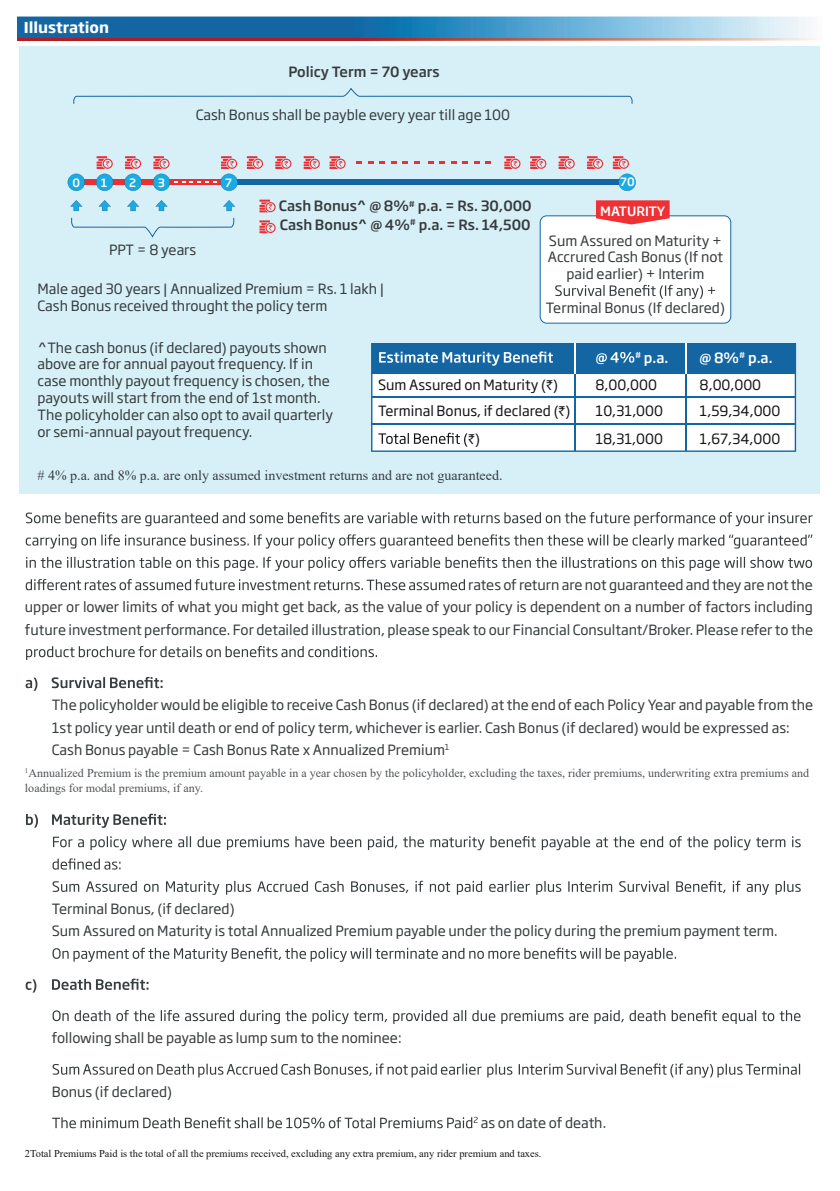
<style>
.page{position:relative;width:840px;height:1191px;background:#fff}
.page>*{position:absolute;margin:0;border:0;box-sizing:border-box;transform-origin:0 0}
.t1{font:700 14.8px "Soho Gothic Pro";color:#fff}
.t2{font:14px/16.8px "Soho Gothic Pro";color:#373c3e}
.t3{font:14px/25.6px "Soho Gothic Pro";color:#171419}
.t4{font:500 14px/18.6px "Soho Gothic Pro";color:#373c3e}
.t5{font:14px "Times New Roman";color:#373c3e}
.t6{font:500 14px "Soho Gothic Pro";color:#fff}
.t7{font:14px "Rupee";color:#171419}
.t8{font:500 12.8px "Soho Gothic Pro";color:#fff}
.t9{font:12px/14.4px "Times New Roman";color:#505457}
.t10{font:500 11.4px "Soho Gothic Pro";color:#fff}
.t11{font:10.4px "Times New Roman";color:#171419}
.s1{font-family:"Rupee"}
.s2{font-family:"Soho Gothic Pro"}
</style>
<div class="page">
<svg style="left:26px;top:677px;width:136px;height:14px"></svg>
<svg style="left:26px;top:813px;width:140px;height:15px"></svg>
<svg style="left:53px;top:836px;width:747px;height:14px"></svg>
<svg style="left:52px;top:858px;width:68px;height:11px"></svg>
<svg style="left:52px;top:880px;width:748px;height:15px"></svg>
<svg style="left:52px;top:947px;width:623px;height:14px"></svg>
<svg style="left:26px;top:978px;width:122px;height:14px"></svg>
<svg style="left:52px;top:1010px;width:748px;height:14px"></svg>
<svg style="left:52px;top:1063px;width:747px;height:14px"></svg>
<svg style="left:52px;top:1117px;width:420px;height:11px"></svg>
<img style="left:17px;top:17px;width:799px;height:24px">
<img style="left:17px;top:39px;width:799px;height:1px">
<div style="left:19px;top:46px;width:800px;height:447px;background:#d7f0f8"></div>
<svg style="left:73px;top:88px;width:559px;height:16px"></svg>
<div style="left:72px;top:180px;width:164px;height:5px;background:#ee2e33"></div>
<div style="left:232px;top:180px;width:400px;height:5px;background:#1466a3"></div>
<svg style="left:539px;top:200px;width:191px;height:124px;background:#f2e9eb"></svg>
<svg style="left:68px;top:174px;width:17px;height:17px"></svg>
<svg style="left:356px;top:161px;width:5px;height:3px"></svg>
<svg style="left:368px;top:161px;width:5px;height:3px"></svg>
<svg style="left:379px;top:161px;width:5px;height:3px"></svg>
<svg style="left:391px;top:161px;width:5px;height:3px"></svg>
<svg style="left:402px;top:161px;width:6px;height:3px"></svg>
<svg style="left:414px;top:161px;width:5px;height:3px"></svg>
<svg style="left:428px;top:161px;width:5px;height:3px"></svg>
<svg style="left:439px;top:161px;width:6px;height:3px"></svg>
<svg style="left:451px;top:161px;width:5px;height:3px"></svg>
<svg style="left:462px;top:161px;width:6px;height:3px"></svg>
<svg style="left:474px;top:161px;width:5px;height:3px"></svg>
<svg style="left:485px;top:161px;width:6px;height:3px"></svg>
<svg style="left:71px;top:218px;width:163px;height:20px"></svg>
<svg style="left:70px;top:200px;width:12px;height:11px"></svg>
<svg style="left:98px;top:200px;width:13px;height:11px"></svg>
<svg style="left:127px;top:200px;width:12px;height:11px"></svg>
<svg style="left:155px;top:200px;width:12px;height:11px"></svg>
<svg style="left:223px;top:200px;width:12px;height:11px"></svg>
<svg style="left:96px;top:156px;width:17px;height:35px"></svg>
<svg style="left:124px;top:156px;width:18px;height:35px"></svg>
<svg style="left:247px;top:156px;width:16px;height:13px"></svg>
<svg style="left:259px;top:200px;width:16px;height:12px"></svg>
<svg style="left:259px;top:220px;width:16px;height:13px"></svg>
<svg style="left:275px;top:156px;width:16px;height:13px"></svg>
<svg style="left:303px;top:156px;width:16px;height:13px"></svg>
<svg style="left:329px;top:156px;width:16px;height:13px"></svg>
<svg style="left:153px;top:156px;width:84px;height:35px"></svg>
<svg style="left:530px;top:156px;width:16px;height:13px"></svg>
<svg style="left:558px;top:156px;width:16px;height:13px"></svg>
<svg style="left:587px;top:156px;width:15px;height:13px"></svg>
<svg style="left:612px;top:156px;width:23px;height:35px"></svg>
<svg style="left:504px;top:156px;width:16px;height:13px"></svg>
<div style="left:371px;top:343px;width:424px;height:109px;background:#fff"></div>
<div style="left:371px;top:344px;width:424px;height:30px;background:#1466a3"></div>
<hr style="left:371px;top:397px;width:424px;height:1px;background:#1466a3">
<hr style="left:574px;top:374px;width:1px;height:77px;background:#1466a3">
<hr style="left:574px;top:344px;width:1px;height:30px;background:#fff">
<hr style="left:685px;top:374px;width:1px;height:77px;background:#1466a3">
<hr style="left:685px;top:344px;width:1px;height:30px;background:#fff">
<hr style="left:371px;top:423px;width:424px;height:2px;background:#1466a3">
<svg style="left:379px;top:351px;width:255px;height:14px"></svg>
<svg style="left:378px;top:433px;width:89px;height:14px"></svg>
<svg style="left:26px;top:512px;width:786px;height:14px"></svg>
<svg style="left:26px;top:534px;width:786px;height:14px"></svg>
<svg style="left:26px;top:557px;width:785px;height:14px"></svg>
<svg style="left:26px;top:579px;width:438px;height:11px"></svg>
<svg style="left:26px;top:646px;width:351px;height:14px"></svg>
<p class="t1" style="left:24px;top:16px;width:87px">Illustration</p>
<p class="t4" style="left:288px;top:61px;width:153px">Policy Term = 70 years</p>
<p class="t2" style="left:196px;top:105px;width:316px">Cash Bonus shall be payble every year till age 100</p>
<p class="t10" style="left:72px;top:174px;width:9px">0</p>
<p class="t10" style="left:101px;top:174px;width:8px">1</p>
<p class="t10" style="left:129px;top:174px;width:9px">2</p>
<p class="t10" style="left:158px;top:174px;width:9px">3</p>
<p class="t10" style="left:225px;top:174px;width:8px">7</p>
<p class="t10" style="left:620px;top:173px;width:16px">70</p>
<p class="t4" style="left:279px;top:196px;width:254px">Cash Bonus^ @ 8%<sup>#</sup> p.a. = Rs. 30,000<br>Cash Bonus^ @ 4%<sup>#</sup> p.a. = Rs. 14,500</p>
<p class="t8" style="left:599px;top:201px;width:67px">MATURITY</p>
<p class="t2" style="left:547px;top:231px;width:176px;text-align:center">Sum Assured on Maturity +<br>Accrured Cash Bonus (If not paid earlier) + Interim</p>
<p class="t2" style="left:545px;top:298px;width:180px">Terminal Bonus (If declared)</p>
<p class="t2" style="left:109px;top:241px;width:89px">PPT = 8 years</p>
<p class="t2" style="left:37px;top:280px;width:348px">Male aged 30 years | Annualized Premium = Rs. 1 lakh |<br>Cash Bonus received throught the policy term</p>
<p class="t2" style="left:37px;top:338px;width:297px">^The cash bonus (if declared) payouts shown above are for annual payout frequency. If in case monthly payout frequency is chosen, the payouts will start from the end of 1st month.<br>The policyholder can also opt to avail quarterly or semi-annual payout frequency.</p>
<p class="t6" style="left:634px;top:346px;width:35px"><sup>#</sup> p.a.</p>
<p class="t6" style="left:699px;top:346px;width:74px">@ 8%<sup>#</sup> p.a.</p>
<p class="t3" style="left:378px;top:371px;width:194px">Sum Assured on Maturity (<span class="s1">`</span>)<br>Terminal Bonus, if declared (<span class="s1">`</span>)</p>
<p class="t7" style="left:468px;top:432px;width:13px">`<span class="s2">)</span></p>
<p class="t3" style="left:595px;top:371px;width:69px">8,00,000<br>10,31,000</p>
<p class="t3" style="left:595px;top:425px;width:69px">18,31,000</p>
<p class="t3" style="left:699px;top:371px;width:82px">8,00,000<br>1,59,34,000</p>
<p class="t3" style="left:699px;top:425px;width:82px">1,67,34,000</p>
<p class="t5" style="left:37px;top:466px;width:466px"># 4% p.a. and 8% p.a. are only assumed investment returns and are not guaranteed.</p>
<p class="t2" style="left:25px;top:573px;width:789px;line-height:22.4px;text-align:justify;text-indent:443px">rates of return are not guaranteed and they are not the upper or lower limits of what you might get back, as the value of your policy is dependent on a number of factors including future investment performance. For detailed illustration, please speak to our Financial Consultant/Broker. Please refer to the</p>
<p class="t2" style="left:52px;top:693px;width:762px;line-height:22.4px">The policyholder would be eligible to receive Cash Bonus (if declared) at the end of each Policy Year and payable from the<br>1st policy year until death or end of policy term, whichever is earlier. Cash Bonus (if declared) would be expressed as:<br>Cash Bonus payable = Cash Bonus Rate x Annualized Premium<sup>1</sup></p>
<p class="t9" style="left:25px;top:765px;width:785px"><sup>1</sup>Annualized Premium is the premium amount payable in a year chosen by the policyholder, excluding the taxes, rider premiums, underwriting extra premiums and loadings for modal premiums, if any.</p>
<p class="t2" style="left:52px;top:897px;width:727px;line-height:22.4px">Terminal Bonus, (if declared)<br>Sum Assured on Maturity is total Annualized Premium payable under the policy during the premium payment term.</p>
<p class="t2" style="left:52px;top:1029px;width:351px">following shall be payable as lump sum to the nominee:</p>
<p class="t2" style="left:52px;top:1082px;width:122px">Bonus (if declared)</p>
<p class="t2" style="left:473px;top:1113px;width:134px"><sup>2</sup> as on date of death.</p>
<p class="t11" style="left:25px;top:1146px;width:517px">2Total Premiums Paid is the total of all the premiums received, excluding any extra premium, any rider premium and taxes.</p>
</div>
